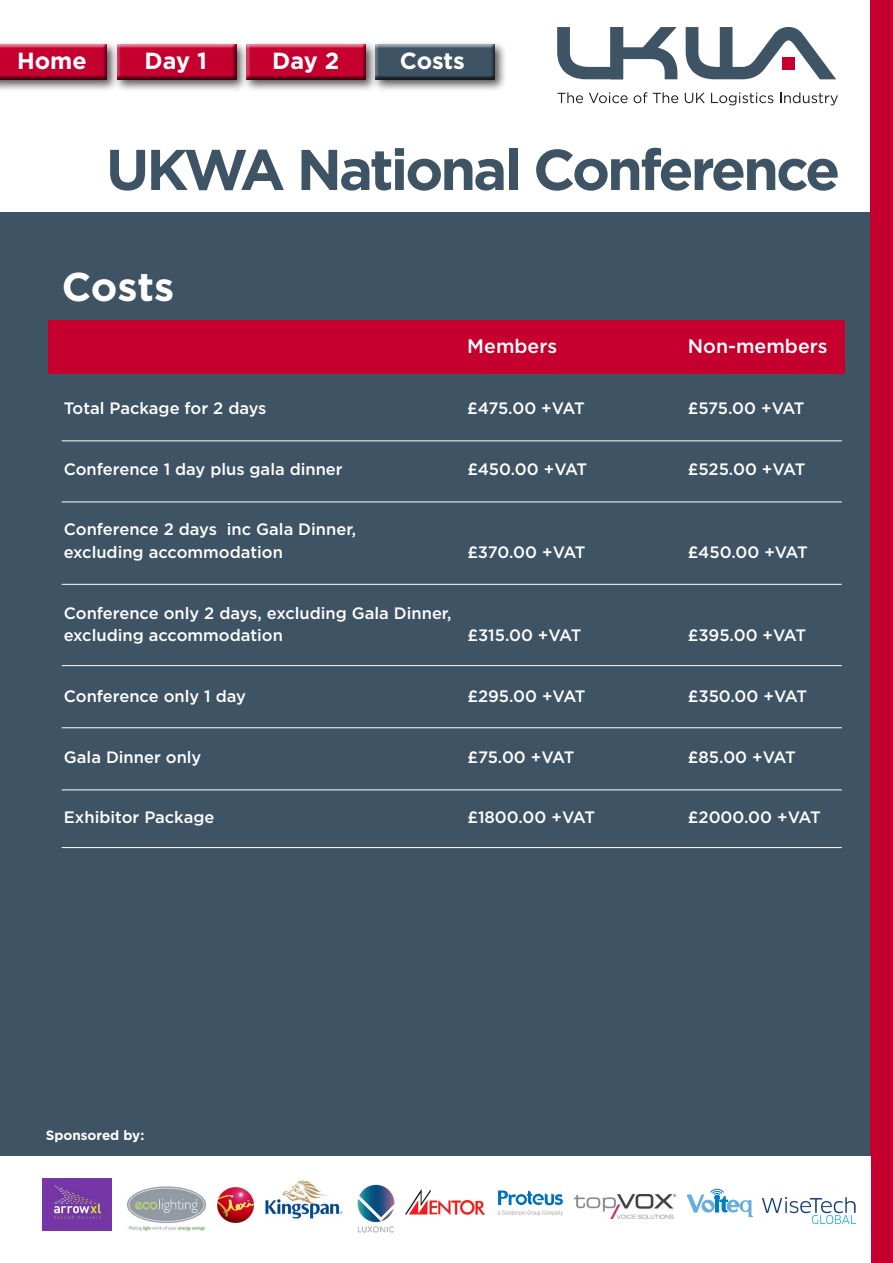
<style>
.page{position:relative;width:893px;height:1263px;background:#fff}
.page>*{position:absolute;margin:0;border:0;box-sizing:border-box;transform-origin:0 0}
.t1{font:700 57.3px "Gotham";letter-spacing:-.05em;color:#3e5364}
.t2{font:700 40.2px "Gotham";letter-spacing:-.005em;color:#fff}
.t3{font:700 23.25px "Gotham";color:#fff}
.t4{font:500 19.5px "Gotham";color:#fff}
.t5{font:500 16.5px/22.5px "Gotham";color:#fff}
.t6{font:700 13.5px "Gotham";color:#fff}
</style>
<div class="page">
<div style="left:0;top:212px;width:870px;height:1051px;background:#3e5364"></div>
<div style="left:48px;top:320px;width:797px;height:54px;background:#c5002e"></div>
<div style="left:0;top:41px;width:119px;height:51px;background:#231f20;opacity:.75"></div>
<div style="left:0;top:43px;width:107px;height:36px;background:#ededed"></div>
<div style="left:0;top:44px;width:107px;height:37px;background:#231f20;opacity:.75"></div>
<div style="left:113px;top:41px;width:135px;height:51px;background:#231f20;opacity:.75"></div>
<div style="left:116px;top:43px;width:121px;height:36px;background:#ededed"></div>
<div style="left:116px;top:44px;width:121px;height:37px;background:#231f20;opacity:.75"></div>
<div style="left:243px;top:41px;width:135px;height:51px;background:#231f20;opacity:.75"></div>
<div style="left:245px;top:43px;width:122px;height:36px;background:#ededed"></div>
<div style="left:245px;top:44px;width:122px;height:37px;background:#231f20;opacity:.75"></div>
<hr style="left:62px;top:440px;width:780px;height:1px;background:#fff">
<hr style="left:62px;top:501px;width:780px;height:1px;background:#fff">
<hr style="left:62px;top:584px;width:780px;height:1px;background:#fff">
<hr style="left:62px;top:665px;width:780px;height:1px;background:#fff">
<hr style="left:62px;top:727px;width:780px;height:1px;background:#fff">
<hr style="left:62px;top:789px;width:780px;height:1px;background:#fff">
<hr style="left:62px;top:847px;width:780px;height:1px;background:#fff">
<div style="left:870px;top:0;width:23px;height:1263px;background:#c5002e"></div>
<svg style="left:557px;top:27px;width:120px;height:52px"></svg>
<svg style="left:686px;top:27px;width:150px;height:52px"></svg>
<div style="left:782px;top:57px;width:13px;height:13px;background:#c5002e"></div>
<svg style="left:557px;top:92px;width:26px;height:11px"></svg>
<svg style="left:589px;top:93px;width:39px;height:10px"></svg>
<svg style="left:634px;top:92px;width:13px;height:11px"></svg>
<svg style="left:653px;top:92px;width:25px;height:11px"></svg>
<svg style="left:685px;top:93px;width:20px;height:10px"></svg>
<svg style="left:711px;top:93px;width:62px;height:12px"></svg>
<svg style="left:780px;top:92px;width:58px;height:13px"></svg>
<div style="left:371px;top:41px;width:136px;height:51px;background:#231f20;opacity:.75"></div>
<div style="left:374px;top:43px;width:121px;height:36px;background:#ededed"></div>
<div style="left:374px;top:44px;width:121px;height:37px;background:#231f20;opacity:.75"></div>
<div style="left:0;top:1156px;width:870px;height:107px;background:#fff"></div>
<img style="left:43px;top:1179px;width:69px;height:51px">
<svg style="left:687px;top:1188px;width:66px;height:29px"></svg>
<img style="left:218px;top:1187px;width:35px;height:35px">
<svg style="left:498px;top:1190px;width:65px;height:26px"></svg>
<img style="left:762px;top:1197px;width:93px;height:27px">
<img style="left:357px;top:1184px;width:38px;height:49px">
<img style="left:575px;top:1194px;width:100px;height:24px">
<img style="left:406px;top:1189px;width:79px;height:25px">
<img style="left:126px;top:1186px;width:80px;height:45px">
<img style="left:265px;top:1180px;width:78px;height:39px">
<h3 class="t3" style="left:17px;top:47px;width:71px">Home</h3>
<h3 class="t3" style="left:145px;top:47px;width:64px">Day 1</h3>
<h3 class="t3" style="left:272px;top:47px;width:69px">Day 2</h3>
<h3 class="t3" style="left:400px;top:47px;width:67px">Costs</h3>
<h1 class="t1" style="left:106px;top:137px;width:736px">UKWA National Conference</h1>
<h2 class="t2" style="left:62px;top:264px;width:114px">Costs</h2>
<p class="t4" style="left:467px;top:335px;width:91px">Members</p>
<p class="t4" style="left:688px;top:335px;width:141px">Non-members</p>
<p class="t5" style="left:64px;top:396px;width:204px">Total Package for 2 days</p>
<p class="t5" style="left:467px;top:396px;width:119px">£475.00 +VAT</p>
<p class="t5" style="left:688px;top:396px;width:118px">£575.00 +VAT</p>
<p class="t5" style="left:64px;top:457px;width:280px">Conference 1 day plus gala dinner</p>
<p class="t5" style="left:467px;top:457px;width:121px">£450.00 +VAT</p>
<p class="t5" style="left:688px;top:457px;width:119px">£525.00 +VAT</p>
<p class="t5" style="left:64px;top:518px;width:294px">Conference 2 days inc Gala Dinner, excluding accommodation</p>
<p class="t5" style="left:467px;top:540px;width:120px">£370.00 +VAT</p>
<p class="t5" style="left:688px;top:540px;width:121px">£450.00 +VAT</p>
<p class="t5" style="left:64px;top:601px;width:389px">Conference only 2 days, excluding Gala Dinner, excluding accommodation</p>
<p class="t5" style="left:467px;top:624px;width:116px">£315.00 +VAT</p>
<p class="t5" style="left:688px;top:624px;width:120px">£395.00 +VAT</p>
<p class="t5" style="left:64px;top:684px;width:184px">Conference only 1 day</p>
<p class="t5" style="left:467px;top:684px;width:120px">£295.00 +VAT</p>
<p class="t5" style="left:688px;top:684px;width:121px">£350.00 +VAT</p>
<p class="t5" style="left:64px;top:745px;width:139px">Gala Dinner only</p>
<p class="t5" style="left:467px;top:745px;width:109px">£75.00 +VAT</p>
<p class="t5" style="left:688px;top:745px;width:109px">£85.00 +VAT</p>
<p class="t5" style="left:64px;top:806px;width:152px">Exhibitor Package</p>
<p class="t5" style="left:467px;top:806px;width:129px">£1800.00 +VAT</p>
<p class="t5" style="left:688px;top:806px;width:134px">£2000.00 +VAT</p>
<p class="t6" style="left:46px;top:1127px;width:100px">Sponsored by:</p>
</div>
